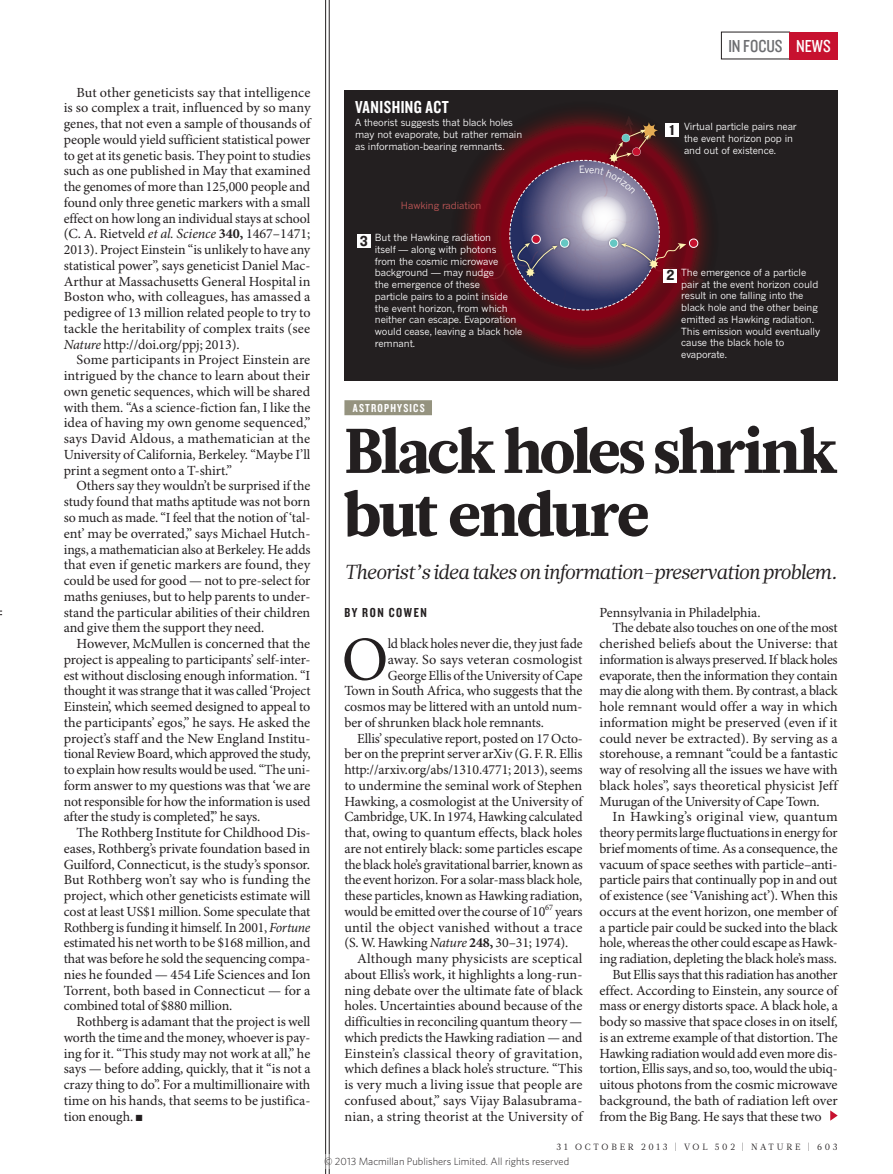
<style>
.page{position:relative;width:893px;height:1174px;background:#fff}
.page>*{position:absolute;margin:0;border:0;box-sizing:border-box;transform-origin:0 0}
.HEAD_42{font:900 63px/63px "Glosa Math";letter-spacing:-.03em;color:#231f20}
.BODY_DROP_CAP{font:62.4px "Minion Pro";color:#231f20}
.INTRO{font:italic 20.25px "Glosa Math";letter-spacing:-.02em;color:#231f20}
.t1{font:18px "Knockout 49 Liteweight 3";letter-spacing:.025em;color:#fff}
.t2{font:18px "Knockout 29 Junior Ltweight";color:#6c6d70}
.t3{font:18px "Knockout 29 Junior Ltweight";color:#fff}
.t4{font:15px "Knockout 51 Middleweight";color:#231f20}
.BODY_INDENT{font:13.95px/15.8px "Minion Pro";letter-spacing:-.005em;color:#231f20;text-align:justify}
.BODY_DROP_CAP-2{font:13.95px "Minion Pro";letter-spacing:-.01em;color:#231f20}
.BODY_DROP_CAP-3{font:13.95px "Minion Pro";letter-spacing:.01em;color:#231f20}
.AUTHOR_BYLINE{font:13.5px "Knockout 49 Liteweight";letter-spacing:.12em;color:#231f20}
.SUBJECT_STRAP{font:12px "Knockout 49 Liteweight";letter-spacing:.1em;color:#fff}
.t5{font:300 10.5px "Whitney";color:#231f20}
.t6{font:9.75px/11.7px "News Gothic MTOT";letter-spacing:-.01em;color:#fff}
.t7{font:9.75px "News Gothic MTOT";letter-spacing:-.01em;color:#c15757}
.t8{font:9px "Glosa Math";letter-spacing:.3em;color:#231f20}
.s1{font-style:italic}
.s2{font-weight:700}
</style>
<div class="page">
<hr style="left:329px;top:0;width:1px;height:1174px;background:#231f20">
<hr style="left:325px;top:0;width:1px;height:1174px;background:#231f20">
<div style="left:344px;top:400px;width:88px;height:15px;background:#95937f"></div>
<div style="left:344px;top:90px;width:494px;height:290px;background:#231f20"></div>
<div style="left:357px;top:234px;width:14px;height:14px;background:#fff"></div>
<svg style="left:830px;top:1110px;width:8px;height:10px"></svg>
<div style="left:789px;top:32px;width:49px;height:27px;background:#c7112f"></div>
<svg style="left:325px;top:1154px;width:5px;height:15px"></svg>
<svg style="left:464px;top:116px;width:241px;height:241px"></svg>
<p class="t2" style="left:728px;top:34px;width:56px">IN FOCUS</p>
<p class="t3" style="left:796px;top:34px;width:36px">NEWS</p>
<p class="BODY_INDENT" style="left:64px;top:85px;width:248px;text-indent:13px">But other geneticists say that intelligence is so complex a trait, influenced by so many genes, that not even a sample of thousands of people would yield sufficient statistical power to get at its genetic basis. They point to studies such as one published in May that examined the genomes of more than 125,000 people and found only three genetic markers with a small effect on how long an individual stays at school (C. A. Rietveld <span class="s1">et al. Science</span> <span class="s2">340,</span> 1467–1471; 2013). Project Einstein “is unlikely to have any statistical power”, says geneticist Daniel Mac-Arthur at Massachusetts General Hospital in Boston who, with colleagues, has amassed a pedigree of 13 million related people to try to tackle the heritability of complex traits (see <span class="s1">Nature</span> http://doi.org/ppj; 2013).</p>
<p class="BODY_INDENT" style="left:64px;top:353px;width:248px;text-indent:13px">Some participants in Project Einstein are intrigued by the chance to learn about their own genetic sequences, which will be shared with them. “As a science-fiction fan, I like the idea of having my own genome sequenced,” says David Aldous, a mathematician at the University of California, Berkeley. “Maybe I’ll print a segment onto a T-shirt.”</p>
<p class="BODY_INDENT" style="left:64px;top:479px;width:248px;text-indent:13px">Others say they wouldn’t be surprised if the study found that maths aptitude was not born so much as made. “I feel that the notion of ‘tal&shy;ent’ may be overrated,” says Michael Hutch&shy;ings, a mathematician also at Berkeley. He adds that even if genetic markers are found, they could be used for good — not to pre-select for maths geniuses, but to help parents to under&shy;stand the particular abilities of their children and give them the support they need.</p>
<p class="BODY_INDENT" style="left:64px;top:636px;width:248px;text-indent:13px">However, McMullen is concerned that the project is appealing to participants’ self-inter&shy;est without disclosing enough information. “I thought it was strange that it was called ‘Project Einstein’, which seemed designed to appeal to the participants’ egos,” he says. He asked the project’s staff and the New England Institu&shy;tional Review Board, which approved the study, to explain how results would be used. “The uni&shy;form answer to my questions was that ‘we are not responsible for how the information is used after the study is completed’,” he says.</p>
<p class="BODY_INDENT" style="left:64px;top:825px;width:248px;text-indent:13px">The Rothberg Institute for Childhood Dis&shy;eases, Rothberg’s private foundation based in Guilford, Connecticut, is the study’s sponsor.<br>But Rothberg won’t say who is funding the project, which other geneticists estimate will cost at least US$1 million. Some speculate that Rothberg is funding it himself. In 2001, <span class="s1">Fortune </span>estimated his net worth to be $168 million, and that was before he sold the sequencing compa&shy;nies he founded — 454 Life Sciences and Ion Torrent, both based in Connecticut — for a combined total of $880 million.</p>
<p class="BODY_INDENT" style="left:64px;top:1014px;width:248px;text-indent:13px">Rothberg is adamant that the project is well worth the time and the money, whoever is pay&shy;ing for it. “This study may not work at all,” he says — before adding, quickly, that it “is not a crazy thing to do”. For a multimillionaire with time on his hands, that seems to be justifica&shy;tion enough. ■</p>
<p class="t1" style="left:355px;top:96px;width:95px">VANISHING ACT</p>
<p class="t6" style="left:355px;top:117px;width:169px">A theorist suggests that black holes may not evaporate, but rather remain as information-bearing remnants.</p>
<p class="t7" style="left:401px;top:200px;width:82px">Hawking radiation</p>
<p class="t6" style="left:375px;top:232px;width:149px">But the Hawking radiation<br>itself — along with photons<br>from the cosmic microwave background — may nudge<br>the emergence of these<br>particle pairs to a point inside the event horizon, from which neither can escape. Evaporation would cease, leaving a black hole remnant.</p>
<p class="t4" style="left:360px;top:230px;width:10px">3</p>
<p class="t4" style="left:670px;top:119px;width:7px">1</p>
<p class="t6" style="left:684px;top:121px;width:114px">Virtual particle pairs near the event horizon pop in and out of existence.</p>
<p class="t6" style="left:681px;top:266px;width:140px">The emergence of a particle pair at the event horizon could result in one falling into the black hole and the other being emitted as Hawking radiation.<br>This emission would eventually cause the black hole to evaporate.</p>
<p class="t4" style="left:666px;top:265px;width:9px">2</p>
<p class="SUBJECT_STRAP" style="left:353px;top:400px;width:73px">ASTROPHYSICS</p>
<p class="HEAD_42" style="left:344px;top:420px;width:495px">Black holes shrink but endure</p>
<p class="INTRO" style="left:344px;top:558px;width:495px">Theorist’s idea takes on information-preservation problem.</p>
<p class="BODY_INDENT" style="left:600px;top:605px;width:162px">Pennsylvania in Philadelphia.</p>
<p class="BODY_INDENT" style="left:600px;top:620px;width:240px;text-indent:13px">The debate also touches on one of the most cherished beliefs about the Universe: that information is always preserved. If black holes evaporate, then the information they contain may die along with them. By contrast, a black hole remnant would offer a way in which information might be preserved (even if it could never be extracted). By serving as a storehouse, a remnant “could be a fantastic way of resolving all the issues we have with black holes”, says theoretical physicist Jeff Murugan of the University of Cape Town.</p>
<p class="BODY_INDENT" style="left:600px;top:809px;width:240px;text-indent:13px">In Hawking’s original view, quantum theory permits large fluctuations in energy for brief moments of time. As a consequence, the vacuum of space seethes with particle–anti&shy;particle pairs that continually pop in and out of existence (see ‘Vanishing act’). When this occurs at the event horizon, one member of a particle pair could be sucked into the black hole, whereas the other could escape as Hawk&shy;ing radiation, depleting the black hole’s mass.</p>
<p class="BODY_INDENT" style="left:600px;top:967px;width:240px;text-indent:13px">But Ellis says that this radiation has another effect. According to Einstein, any source of mass or energy distorts space. A black hole, a body so massive that space closes in on itself, is an extreme example of that distortion. The Hawking radiation would add even more dis&shy;tortion, Ellis says, and so, too, would the ubiq&shy;uitous photons from the cosmic microwave background, the bath of radiation left over from the Big Bang. He says that these two</p>
<p class="t8" style="left:557px;top:1141px;width:283px">31 OCTOBER 2013 | VOL 502 | NATURE | 603</p>
<p class="AUTHOR_BYLINE" style="left:344px;top:603px;width:84px">BY RON COWEN</p>
<p class="BODY_DROP_CAP" style="left:342px;top:622px;width:48px">O</p>
<p class="BODY_DROP_CAP-2" style="left:388px;top:635px;width:196px">ld black holes never die, they just fade</p>
<p class="BODY_DROP_CAP-3" style="left:388px;top:651px;width:196px">away. So says veteran cosmologist</p>
<p class="BODY_DROP_CAP-2" style="left:388px;top:666px;width:197px">George Ellis of the University of Cape</p>
<p class="BODY_DROP_CAP-2" style="left:344px;top:682px;width:239px">Town in South Africa, who suggests that the</p>
<p class="BODY_DROP_CAP-2" style="left:344px;top:698px;width:240px">cosmos may be littered with an untold num-</p>
<p class="BODY_DROP_CAP-2" style="left:344px;top:714px;width:201px">ber of shrunken black hole remnants.</p>
<p class="BODY_INDENT" style="left:344px;top:731px;width:240px;text-indent:13px">Ellis’ speculative report, posted on 17 Octo&shy;ber on the preprint server arXiv (G. F. R. Ellis http://arxiv.org/abs/1310.4771; 2013), seems to undermine the seminal work of Stephen Hawking, a cosmologist at the University of Cambridge, UK. In 1974, Hawking calculated that, owing to quantum effects, black holes are not entirely black: some particles escape the black hole’s gravitational barrier, known as the event horizon. For a solar-mass black hole, these particles, known as Hawking radiation, would be emitted over the course of 10<sup>67</sup> years until the object vanished without a trace (S. W. Hawking <span class="s1">Nature</span> <span class="s2">248,</span> 30–31; 1974).</p>
<p class="BODY_INDENT" style="left:344px;top:951px;width:240px;text-indent:13px">Although many physicists are sceptical about Ellis’s work, it highlights a long-run&shy;ning debate over the ultimate fate of black holes. Uncertainties abound because of the difficulties in reconciling quantum theory — which predicts the Hawking radiation — and Einstein’s classical theory of gravitation, which defines a black hole’s structure. “This is very much a living issue that people are confused about,” says Vijay Balasubrama&shy;nian, a string theorist at the University of</p>
<p class="t5" style="left:324px;top:1154px;width:247px">© 2013 Macmillan Publishers Limited. All rights reserved</p>
</div>
